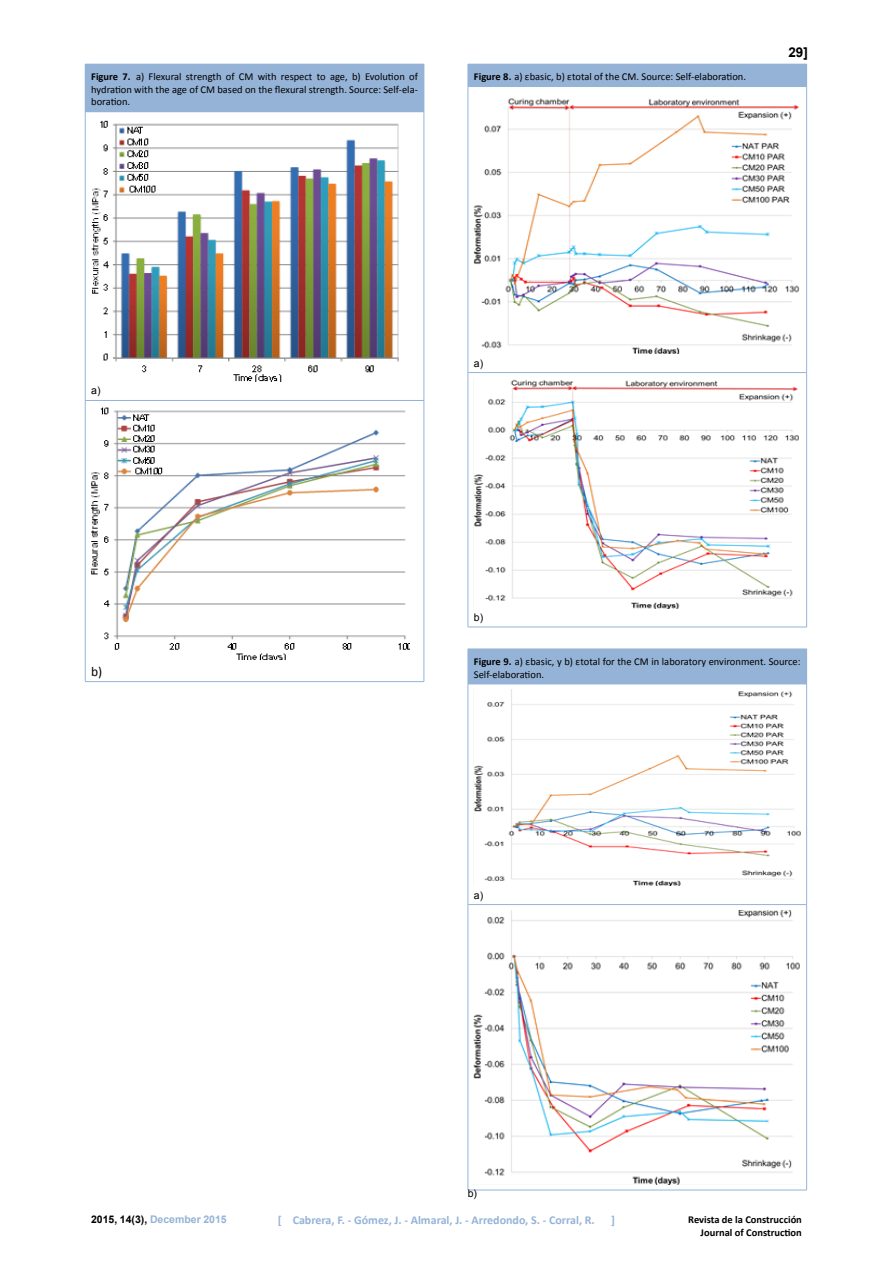
<style>
.page{position:relative;width:893px;height:1263px;background:#fff}
.page>*{position:absolute;margin:0;border:0;box-sizing:border-box;transform-origin:0 0}
.t1{font:700 13.5px "Arial";color:#000}
.t2{font:13.5px "Calibri";color:#000}
.t3{font:700 12px "Calibri";color:#95b3d7}
.t4{font:10.5px/12.6px "Calibri";color:#000;text-align:justify}
.t5{font:700 10.5px/12.6px "Calibri";color:#000;text-align:right}
.t6{font:700 10.5px "Arial";color:#95b3d7}
.t7{font:10.5px "Arial";color:#000}
.s1{font-weight:700}
.s2{font-size:13.5px}
.s3{color:#000}
</style>
<div class="page">
<div style="left:85px;top:64px;width:339px;height:47px;background:#95b3d7"></div>
<hr style="left:424px;top:64px;width:1px;height:47px;background:#95b3d7">
<hr style="left:85px;top:111px;width:1px;height:289px;background:#95b3d7">
<hr style="left:424px;top:111px;width:1px;height:289px;background:#95b3d7">
<hr style="left:85px;top:400px;width:339px;height:1px;background:#95b3d7">
<hr style="left:85px;top:401px;width:1px;height:280px;background:#95b3d7">
<hr style="left:424px;top:401px;width:1px;height:280px;background:#95b3d7">
<hr style="left:85px;top:681px;width:339px;height:1px;background:#95b3d7">
<hr style="left:85px;top:111px;width:339px;height:1px;background:#95b3d7">
<img style="left:91px;top:120px;width:308px;height:262px">
<img style="left:91px;top:407px;width:319px;height:252px">
<div style="left:468px;top:64px;width:339px;height:22px;background:#95b3d7"></div>
<hr style="left:468px;top:86px;width:1px;height:286px;background:#95b3d7">
<hr style="left:806px;top:86px;width:1px;height:286px;background:#95b3d7">
<hr style="left:468px;top:372px;width:339px;height:1px;background:#95b3d7">
<hr style="left:468px;top:373px;width:1px;height:254px;background:#95b3d7">
<hr style="left:806px;top:373px;width:1px;height:254px;background:#95b3d7">
<hr style="left:468px;top:627px;width:339px;height:1px;background:#95b3d7">
<hr style="left:468px;top:86px;width:338px;height:1px;background:#95b3d7">
<img style="left:474px;top:98px;width:325px;height:256px">
<img style="left:474px;top:379px;width:325px;height:229px">
<div style="left:468px;top:649px;width:339px;height:35px;background:#95b3d7"></div>
<hr style="left:468px;top:684px;width:1px;height:220px;background:#95b3d7">
<hr style="left:806px;top:684px;width:1px;height:220px;background:#95b3d7">
<hr style="left:468px;top:904px;width:339px;height:1px;background:#95b3d7">
<hr style="left:468px;top:905px;width:1px;height:285px;background:#95b3d7">
<hr style="left:806px;top:905px;width:1px;height:285px;background:#95b3d7">
<hr style="left:468px;top:1190px;width:339px;height:1px;background:#95b3d7">
<img style="left:474px;top:690px;width:326px;height:196px">
<img style="left:474px;top:910px;width:326px;height:274px">
<p class="t4" style="left:91px;top:70px;width:328px"><span class="s1">Figure 7.</span> a) Flexural strength of CM with respect to age, b) Evolution of hydration with the age of CM based on the flexural strength. Source: Self-ela&shy;boration.</p>
<p class="t4" style="left:474px;top:70px;width:274px"><span class="s1">Figure 8</span><span class="s2">.</span> a) εbasic, b) εtotal of the CM. Source: Self-elaboration.</p>
<p class="t1" style="left:788px;top:42px;width:21px">29]</p>
<p class="t7" style="left:91px;top:384px;width:11px">a)</p>
<p class="t2" style="left:91px;top:662px;width:13px">b)</p>
<p class="t7" style="left:474px;top:356px;width:11px">a)</p>
<p class="t7" style="left:474px;top:610px;width:11px">b)</p>
<p class="t4" style="left:474px;top:655px;width:328px"><span class="s1">Figure 9.</span> a) εbasic, y b) εtotal for the CM in laboratory environment. Source:<br>Self-elaboration.</p>
<p class="t7" style="left:474px;top:888px;width:11px">a)</p>
<p class="t7" style="left:468px;top:1186px;width:11px">b)</p>
<p class="t6" style="left:91px;top:1212px;width:137px"><span class="s3">2015, 14(3),</span> December 2015</p>
<p class="t3" style="left:278px;top:1212px;width:318px">[ Cabrera, F. - Gómez, J. - Almaral, J. - Arredondo, S. - Corral, R.</p>
<p class="t3" style="left:611px;top:1212px;width:5px">]</p>
<p class="t5" style="left:688px;top:1213px;width:115px">Revista de la Construcción<br>Journal of Construction</p>
</div>
